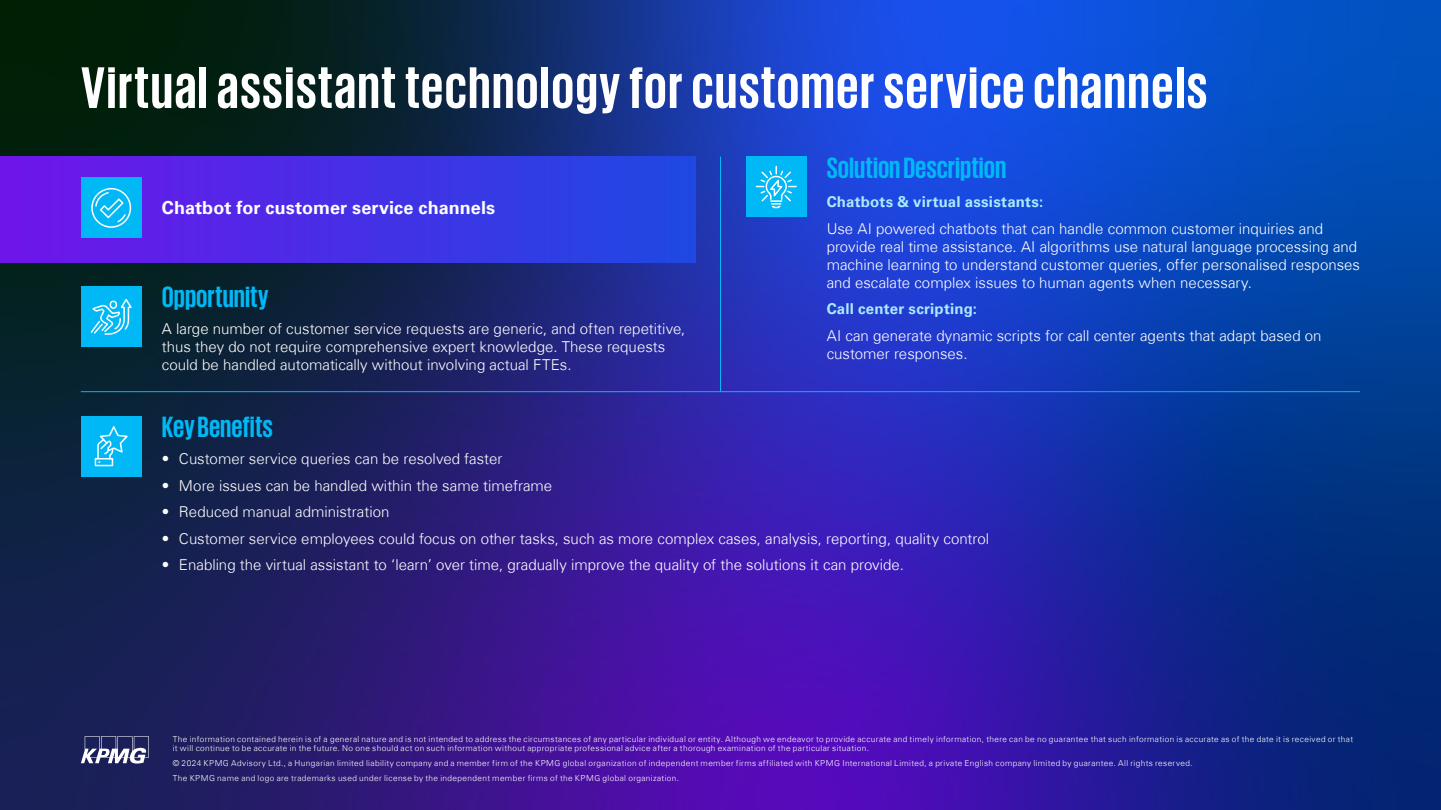
<style>
.page{position:relative;width:1441px;height:810px;background:#fff}
.page>*{position:absolute;margin:0;border:0;box-sizing:border-box;transform-origin:0 0}
.t1{font:700 60px "KPMG";letter-spacing:.025em;color:#fff}
.t2{font:700 30px "KPMG";color:#00b8f5}
.t3{font:700 18px "Universfor KPMG";letter-spacing:.005em;color:#fff}
.t4{font:300 15px/18px "Universfor KPMG";color:#fff}
.t5{font:700 15px "Universfor KPMG";letter-spacing:.015em;color:#aceaff}
.t6{font:300 8.25px/9px "Universfor KPMG";letter-spacing:.045em;color:#fff}
</style>
<div class="page">
<img style="left:0;top:0;width:1440px;height:810px">
<hr style="left:720px;top:157px;width:1px;height:235px;background:#00b8f5">
<hr style="left:81px;top:391px;width:1278px;height:1px;background:#00b8f5">
<div style="left:0;top:157px;width:695px;height:105px;background:linear-gradient(to right,#6e17ea,#1f48e2)"></div>
<div style="left:81px;top:178px;width:61px;height:60px;background:#00b8f5"></div>
<div style="left:81px;top:286px;width:61px;height:61px;background:#00b8f5"></div>
<div style="left:745px;top:157px;width:61px;height:60px;background:#00b8f5"></div>
<div style="left:81px;top:416px;width:61px;height:61px;background:#00b8f5"></div>
<svg style="left:90px;top:299px;width:42px;height:36px"></svg>
<div style="left:110px;top:301px;width:7px;height:8px;border:2px solid #fff;border-radius:3px"></div>
<svg style="left:755px;top:165px;width:42px;height:44px"></svg>
<svg style="left:94px;top:426px;width:34px;height:41px"></svg>
<div style="left:91px;top:188px;width:40px;height:40px;border:2px solid #fff;border-radius:50%"></div>
<svg style="left:94px;top:191px;width:33px;height:33px"></svg>
<svg style="left:81px;top:736px;width:68px;height:28px"></svg>
<h1 class="t1" style="left:81px;top:58px;width:1127px">Virtual assistant technology for customer service channels</h1>
<p class="t3" style="left:162px;top:197px;width:335px">Chatbot for customer service channels</p>
<h2 class="t2" style="left:162px;top:282px;width:108px">Opportunity</h2>
<p class="t4" style="left:162px;top:319px;width:525px">A large number of customer service requests are generic, and often repetitive, thus they do not require comprehensive expert knowledge. These requests could be handled automatically without involving actual FTEs.</p>
<h2 class="t2" style="left:162px;top:412px;width:113px">Key Benefits</h2>
<h2 class="t2" style="left:826px;top:152px;width:181px">Solution Description</h2>
<p class="t5" style="left:826px;top:193px;width:218px">Chatbots &amp; virtual assistants:</p>
<p class="t4" style="left:826px;top:220px;width:535px">Use AI powered chatbots that can handle common customer inquiries and provide real time assistance. AI algorithms use natural language processing and machine learning to understand customer queries, offer personalised responses and escalate complex issues to human agents when necessary.</p>
<p class="t5" style="left:826px;top:300px;width:152px">Call center scripting:</p>
<p class="t4" style="left:826px;top:327px;width:496px">AI can generate dynamic scripts for call center agents that adapt based on customer responses.</p>
<p class="t4" style="left:162px;top:450px;width:342px">• Customer service queries can be resolved faster</p>
<p class="t4" style="left:162px;top:476px;width:392px">• More issues can be handled within the same timeframe</p>
<p class="t4" style="left:162px;top:503px;width:229px">• Reduced manual administration</p>
<p class="t4" style="left:162px;top:529px;width:828px">• Customer service employees could focus on other tasks, such as more complex cases, analysis, reporting, quality control</p>
<p class="t4" style="left:162px;top:556px;width:743px">• Enabling the virtual assistant to ‘learn’ over time, gradually improve the quality of the solutions it can provide.</p>
<p class="t6" style="left:173px;top:735px;width:1181px">The information contained herein is of a general nature and is not intended to address the circumstances of any particular individual or entity. Although we endeavor to provide accurate and timely information, there can be no guarantee that such information is accurate as of the date it is received or that it will continue to be accurate in the future. No one should act on such information without appropriate professional advice after a thorough examination of the particular situation.</p>
<p class="t6" style="left:173px;top:756px;width:1021px;line-height:15px">© 2024 KPMG Advisory Ltd., a Hungarian limited liability company and a member firm of the KPMG global organization of independent member firms affiliated with KPMG International Limited, a private English company limited by guarantee. All rights reserved.<br>The KPMG name and logo are trademarks used under license by the independent member firms of the KPMG global organization.</p>
</div>
